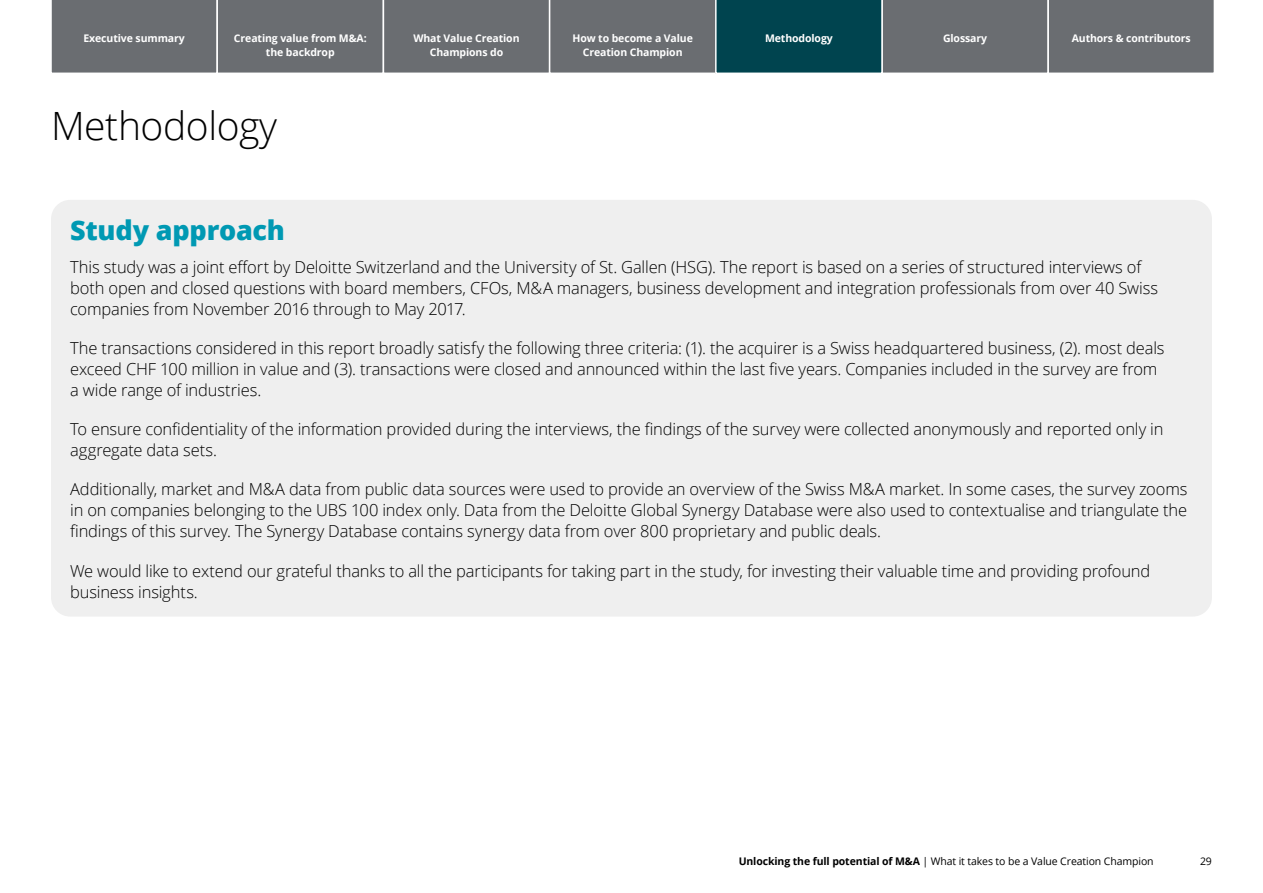
<style>
.page{position:relative;width:1263px;height:893px;background:#fff}
.page>*{position:absolute;margin:0;border:0;box-sizing:border-box;transform-origin:0 0}
.t1{font:300 39px "Open Sans";letter-spacing:-.01em;color:#000}
.t2{font:800 27px "Open Sans";letter-spacing:-.005em;color:#0099b3}
.t3{font:300 16.5px/21px "Open Sans";letter-spacing:-.01em;color:#000}
.t4{font:700 10.5px/14.2px "Open Sans";letter-spacing:-.01em;color:#fff;text-align:center}
.t5{font:10.5px "Open Sans";letter-spacing:-.01em;color:#000}
.s1{font-weight:700}
</style>
<div class="page">
<div style="left:51px;top:200px;width:1161px;height:417px;background:#efefef;border-radius:19px"></div>
<svg style="left:51px;top:0;width:1163px;height:74px;background:#5f6b70"></svg>
<p class="t4" style="left:83px;top:31px;width:103px">Executive summary</p>
<p class="t4" style="left:234px;top:31px;width:134px">Creating value from M&amp;A: the backdrop</p>
<p class="t4" style="left:413px;top:31px;width:108px">What Value Creation<br>Champions do</p>
<p class="t4" style="left:572px;top:31px;width:122px">How to become a Value<br>Creation Champion</p>
<p class="t4" style="left:765px;top:31px;width:69px">Methodology</p>
<p class="t4" style="left:943px;top:31px;width:46px">Glossary</p>
<p class="t4" style="left:1072px;top:31px;width:121px">Authors &amp; contributors</p>
<h1 class="t1" style="left:51px;top:100px;width:228px">Methodology</h1>
<h2 class="t2" style="left:70px;top:209px;width:216px">Study approach</h2>
<p class="t3" style="left:70px;top:256px;width:1089px">This study was a joint effort by Deloitte Switzerland and the University of St. Gallen (HSG). The report is based on a series of structured interviews of both open and closed questions with board members, CFOs, M&amp;A managers, business development and integration professionals from over 40 Swiss companies from November 2016 through to May 2017.</p>
<p class="t3" style="left:70px;top:337px;width:1096px">The transactions considered in this report broadly satisfy the following three criteria: (1). the acquirer is a Swiss headquartered business, (2). most deals exceed CHF 100 million in value and (3). transactions were closed and announced within the last five years. Companies included in the survey are from a wide range of industries.</p>
<p class="t3" style="left:70px;top:418px;width:1095px">To ensure confidentiality of the information provided during the interviews, the findings of the survey were collected anonymously and reported only in aggregate data sets.</p>
<p class="t3" style="left:70px;top:479px;width:1119px;text-align:justify">Additionally, market and M&amp;A data from public data sources were used to provide an overview of the Swiss M&amp;A market. In some cases, the survey zooms in on companies belonging to the UBS 100 index only. Data from the Deloitte Global Synergy Database were also used to contextualise and triangulate the findings of this survey. The Synergy Database contains synergy data from over 800 proprietary and public deals.</p>
<p class="t3" style="left:70px;top:560px;width:1082px">We would like to extend our grateful thanks to all the participants for taking part in the study, for investing their valuable time and providing profound business insights.</p>
<p class="t5" style="left:739px;top:854px;width:417px"><span class="s1">Unlocking the full potential of M&amp;A</span> | What it takes to be a Value Creation Champion</p>
<p class="t5" style="left:1200px;top:854px;width:13px">29</p>
</div>
